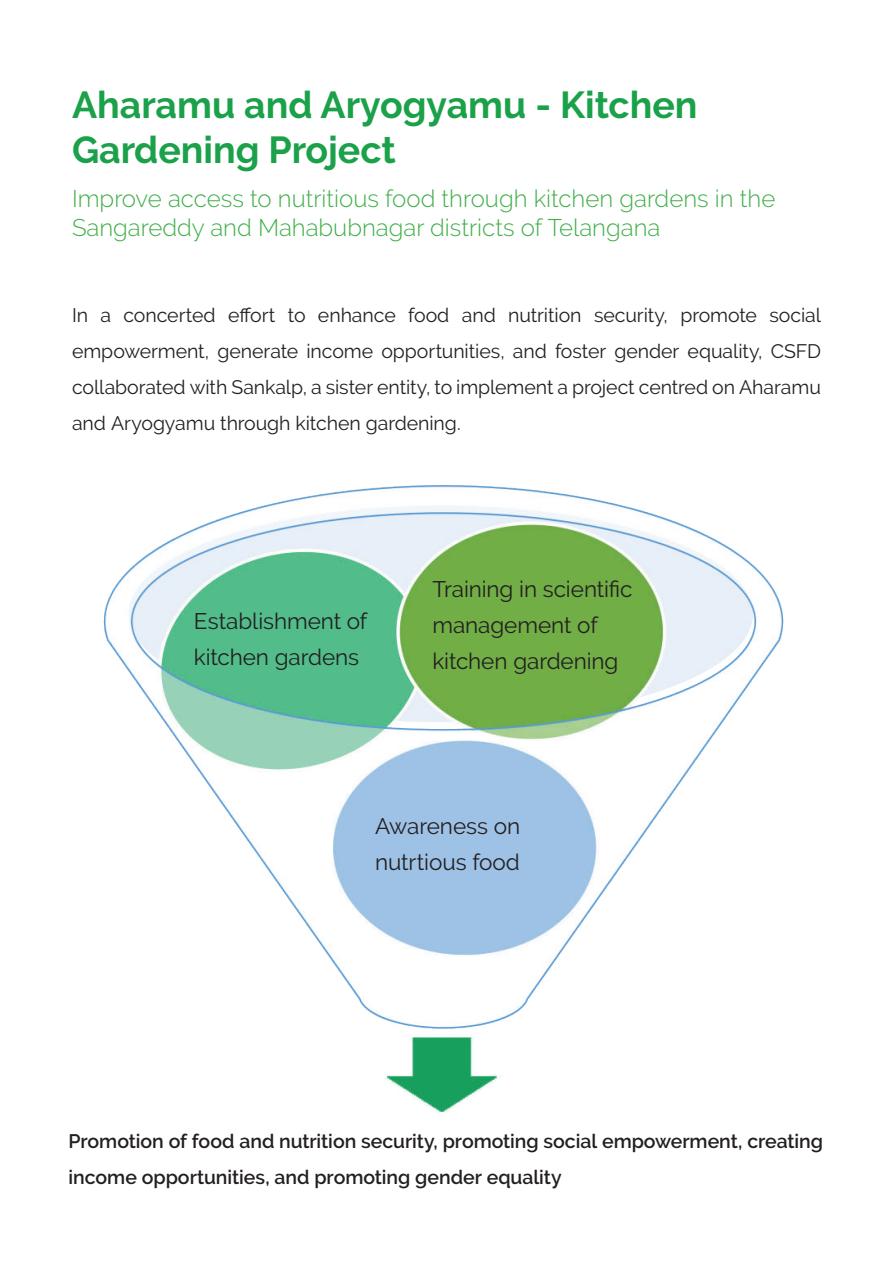
<style>
.page{position:relative;width:893px;height:1263px;background:#fff}
.page>*{position:absolute;margin:0;border:0;box-sizing:border-box;transform-origin:0 0}
.t1{font:700 37.5px/45px "Raleway";color:#1aa149}
.t2{font:300 24px/28.8px "Raleway";color:#40ae49}
.t3{font:22.5px/36px "Raleway";letter-spacing:-.005em;color:#231f20}
.t4{font:19.5px/36px "Raleway";letter-spacing:-.005em;color:#231f20;text-align:justify}
.t5{font:600 19.5px/36px "Raleway";color:#231f20}
</style>
<div class="page">
<img style="left:103px;top:486px;width:680px;height:627px">
<h1 class="t1" style="left:72px;top:82px;width:627px">Aharamu and Aryogyamu - Kitchen<br>Gardening Project</h1>
<p class="t2" style="left:72px;top:184px;width:705px">Improve access to nutritious food through kitchen gardens in the<br>Sangareddy and Mahabubnagar districts of Telangana</p>
<p class="t4" style="left:72px;top:297px;width:750px">In a concerted effort to enhance food and nutrition security, promote social empowerment, generate income opportunities, and foster gender equality, CSFD collaborated with Sankalp, a sister entity, to implement a project centred on Aharamu and Aryogyamu through kitchen gardening.</p>
<p class="t3" style="left:194px;top:603px;width:175px">Establishment of kitchen gardens</p>
<p class="t3" style="left:432px;top:571px;width:202px">Training in scientific management of kitchen gardening</p>
<p class="t3" style="left:375px;top:808px;width:147px">Awareness on nutrtious food</p>
<p class="t5" style="left:69px;top:1123px;width:756px">Promotion of food and nutrition security, promoting social empowerment, creating income opportunities, and promoting gender equality</p>
</div>
